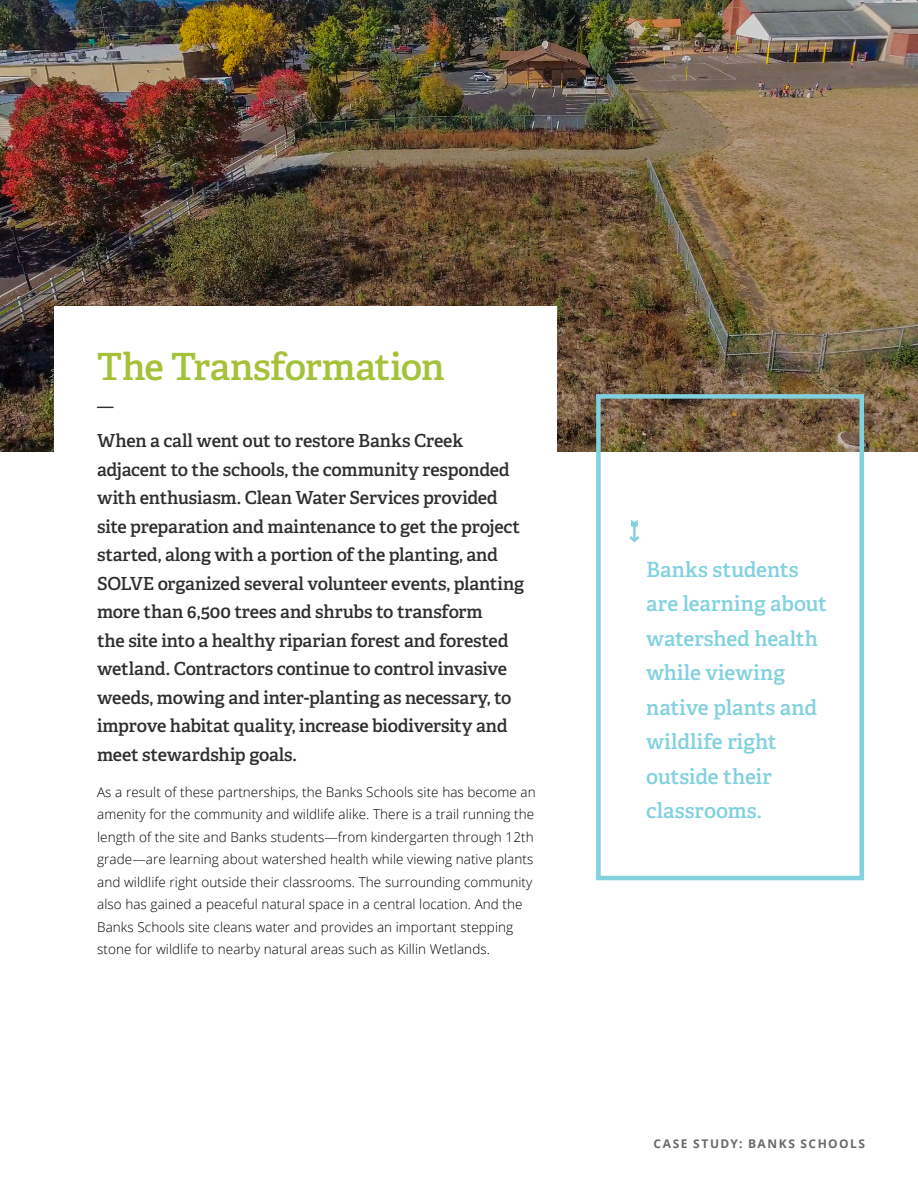
<style>
.page{position:relative;width:918px;height:1188px;background:#fff}
.page>*{position:absolute;margin:0;border:0;box-sizing:border-box;transform-origin:0 0}
.t1{font:600 37.5px "Adelle";letter-spacing:-.02em;color:#a4c239}
.t2{font:600 21px/34.5px "Adelle";color:#81d1df}
.t3{font:600 18px/28.5px "Adelle";letter-spacing:-.01em;color:#2f2f2f}
.t4{font:600 16.5px "Adelle";color:#2f2f2f}
.t5{font:300 13.5px/22.5px "Open Sans";letter-spacing:.005em;color:#000}
.t6{font:700 12px "Open Sans";letter-spacing:.125em;color:#6d6968}
</style>
<div class="page">
<img style="left:0;top:0;width:918px;height:451px">
<div style="left:54px;top:307px;width:502px;height:376px;background:#fff"></div>
<svg style="left:629px;top:520px;width:11px;height:22px"></svg>
<div style="left:596px;top:394px;width:268px;height:486px;border:4px solid #81d1df"></div>
<h1 class="t1" style="left:97px;top:343px;width:349px">The Transformation</h1>
<p class="t4" style="left:97px;top:396px;width:18px">—</p>
<p class="t3" style="left:97px;top:427px;width:429px">When a call went out to restore Banks Creek adjacent to the schools, the community responded with enthusiasm. Clean Water Services provided site preparation and maintenance to get the project started, along with a portion of the planting, and SOLVE organized several volunteer events, planting more than 6,500 trees and shrubs to transform<br>the site into a healthy riparian forest and forested wetland. Contractors continue to control invasive weeds, mowing and inter-planting as necessary, to improve habitat quality, increase biodiversity and meet stewardship goals.</p>
<p class="t5" style="left:97px;top:780px;width:440px">As a result of these partnerships, the Banks Schools site has become an amenity for the community and wildlife alike. There is a trail running the length of the site and Banks students—from kindergarten through 12th grade—are learning about watershed health while viewing native plants and wildlife right outside their classrooms. The surrounding community also has gained a peaceful natural space in a central location. And the Banks Schools site cleans water and provides an important stepping stone for wildlife to nearby natural areas such as Killin Wetlands.</p>
<p class="t2" style="left:646px;top:552px;width:183px">Banks students are learning about watershed health while viewing native plants and wildlife right outside their classrooms.</p>
<p class="t6" style="left:653px;top:1135px;width:213px">CASE STUDY: BANKS SCHOOLS</p>
</div>
